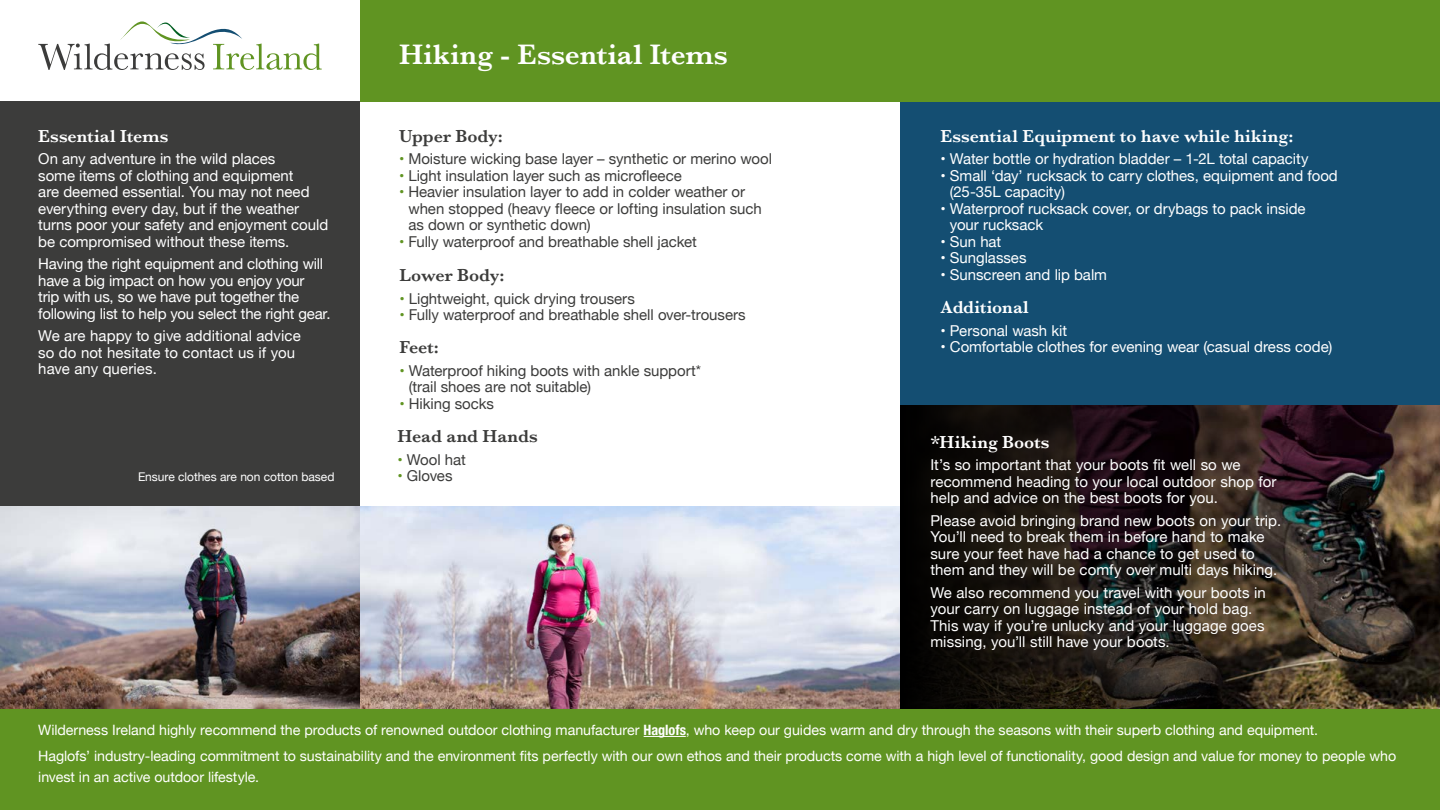
<style>
.page{position:relative;width:1440px;height:810px;background:#fff}
.page>*{position:absolute;margin:0;border:0;box-sizing:border-box;transform-origin:0 0}
.t1{font:600 29.25px "Baskerville";letter-spacing:.005em;color:#fff}
.t2{font:600 18px "Baskerville";letter-spacing:.005em;color:#fff}
.t3{font:600 18px "Baskerville";letter-spacing:-.005em;color:#3c3c3b}
.t4{font:15px/16.5px "Helvetica Neue";color:#fff}
.t5{font:15px/16.5px "Helvetica Neue";letter-spacing:-.005em;color:#3c3c3b}
.t6{font:14.25px/26.2px "Helvetica Neue";letter-spacing:-.005em;color:#fff}
.t7{font:12px "Helvetica Neue";letter-spacing:-.005em;color:#fff}
.s1{color:#609422}
.s2{font-weight:700;font-stretch:condensed}
</style>
<div class="page">
<div style="left:900px;top:101px;width:540px;height:304px;background:#144e72"></div>
<div style="left:0;top:709px;width:1440px;height:101px;background:#609422"></div>
<div style="left:0;top:101px;width:360px;height:405px;background:#3c3c3b"></div>
<hr style="left:644px;top:736px;width:42px;height:1px;background:#fff">
<svg style="left:38px;top:21px;width:284px;height:49px"></svg>
<div style="left:360px;top:0;width:1080px;height:101px;background:#609422"></div>
<img style="left:0;top:506px;width:900px;height:203px">
<img style="left:1380px;top:405px;width:60px;height:304px">
<svg style="left:900px;top:405px;width:480px;height:304px;background:#231b17"></svg>
<p class="t2" style="left:38px;top:123px;width:132px">Essential Items</p>
<p class="t4" style="left:38px;top:152px;width:291px">On any adventure in the wild places<br>some items of clothing and equipment<br>are deemed essential. You may not need everything every day, but if the weather turns poor your safety and enjoyment could be compromised without these items.</p>
<p class="t4" style="left:38px;top:257px;width:294px">Having the right equipment and clothing will have a big impact on how you enjoy your<br>trip with us, so we have put together the following list to help you select the right gear.</p>
<p class="t4" style="left:38px;top:329px;width:264px">We are happy to give additional advice so do not hesitate to contact us if you have any queries.</p>
<p class="t7" style="left:138px;top:468px;width:198px">Ensure clothes are non cotton based</p>
<h1 class="t1" style="left:399px;top:34px;width:330px">Hiking - Essential Items</h1>
<p class="t3" style="left:399px;top:123px;width:105px">Upper Body:</p>
<p class="t5" style="left:399px;top:152px;width:375px"><span class="s1">•</span> Moisture wicking base layer – synthetic or merino wool</p>
<p class="t5" style="left:399px;top:168px;width:284px"><span class="s1">•</span> Light insulation layer such as microfleece</p>
<p class="t5" style="left:408px;top:185px;width:355px;text-indent:-9px"><span class="s1">•</span> Heavier insulation layer to add in colder weather or when stopped (heavy fleece or lofting insulation such as down or synthetic down)</p>
<p class="t5" style="left:399px;top:234px;width:299px"><span class="s1">•</span> Fully waterproof and breathable shell jacket</p>
<p class="t3" style="left:399px;top:263px;width:107px">Lower Body:</p>
<p class="t5" style="left:399px;top:291px;width:237px"><span class="s1">•</span> Lightweight, quick drying trousers</p>
<p class="t5" style="left:399px;top:307px;width:348px"><span class="s1">•</span> Fully waterproof and breathable shell over-trousers</p>
<p class="t3" style="left:399px;top:335px;width:41px">Feet:</p>
<p class="t5" style="left:409px;top:363px;width:294px;text-indent:-9px"><span class="s1">•</span> Waterproof hiking boots with ankle support* (trail shoes are not suitable)</p>
<p class="t5" style="left:399px;top:396px;width:96px"><span class="s1">•</span> Hiking socks</p>
<p class="t3" style="left:398px;top:424px;width:142px">Head and Hands</p>
<p class="t5" style="left:398px;top:452px;width:70px"><span class="s1">•</span> Wool hat</p>
<p class="t5" style="left:398px;top:469px;width:57px"><span class="s1">•</span> Gloves</p>
<p class="t2" style="left:940px;top:123px;width:354px">Essential Equipment to have while hiking:</p>
<p class="t4" style="left:940px;top:152px;width:370px">• Water bottle or hydration bladder – 1-2L total capacity</p>
<p class="t4" style="left:950px;top:168px;width:389px;text-indent:-9px">• Small ‘day’ rucksack to carry clothes, equipment and food (25-35L capacity)</p>
<p class="t4" style="left:950px;top:201px;width:357px;text-indent:-9px">• Waterproof rucksack cover, or drybags to pack inside your rucksack</p>
<p class="t4" style="left:940px;top:234px;width:62px">• Sun hat</p>
<p class="t4" style="left:940px;top:251px;width:88px">• Sunglasses</p>
<p class="t4" style="left:940px;top:267px;width:168px">• Sunscreen and lip balm</p>
<p class="t2" style="left:940px;top:295px;width:90px">Additional</p>
<p class="t4" style="left:940px;top:323px;width:128px">• Personal wash kit</p>
<p class="t4" style="left:940px;top:339px;width:393px">• Comfortable clothes for evening wear (casual dress code)</p>
<p class="t2" style="left:930px;top:429px;width:121px">*Hiking Boots</p>
<p class="t4" style="left:930px;top:457px;width:348px">It’s so important that your boots fit well so we recommend heading to your local outdoor shop for help and advice on the best boots for you.</p>
<p class="t4" style="left:930px;top:513px;width:352px">Please avoid bringing brand new boots on your trip.<br>You’ll need to break them in before hand to make sure your feet have had a chance to get used to them and they will be comfy over multi days hiking.</p>
<p class="t4" style="left:930px;top:585px;width:337px">We also recommend you travel with your boots in your carry on luggage instead of your hold bag.<br>This way if you’re unlucky and your luggage goes missing, you’ll still have your boots.</p>
<p class="t6" style="left:38px;top:718px;width:1359px">Wilderness Ireland highly recommend the products of renowned outdoor clothing manufacturer <span class="s2">Haglofs</span>, who keep our guides warm and dry through the seasons with their superb clothing and equipment.<br>Haglofs’ industry-leading commitment to sustainability and the environment fits perfectly with our own ethos and their products come with a high level of functionality, good design and value for money to people who</p>
<p class="t6" style="left:38px;top:764px;width:223px">invest in an active outdoor lifestyle.</p>
</div>
